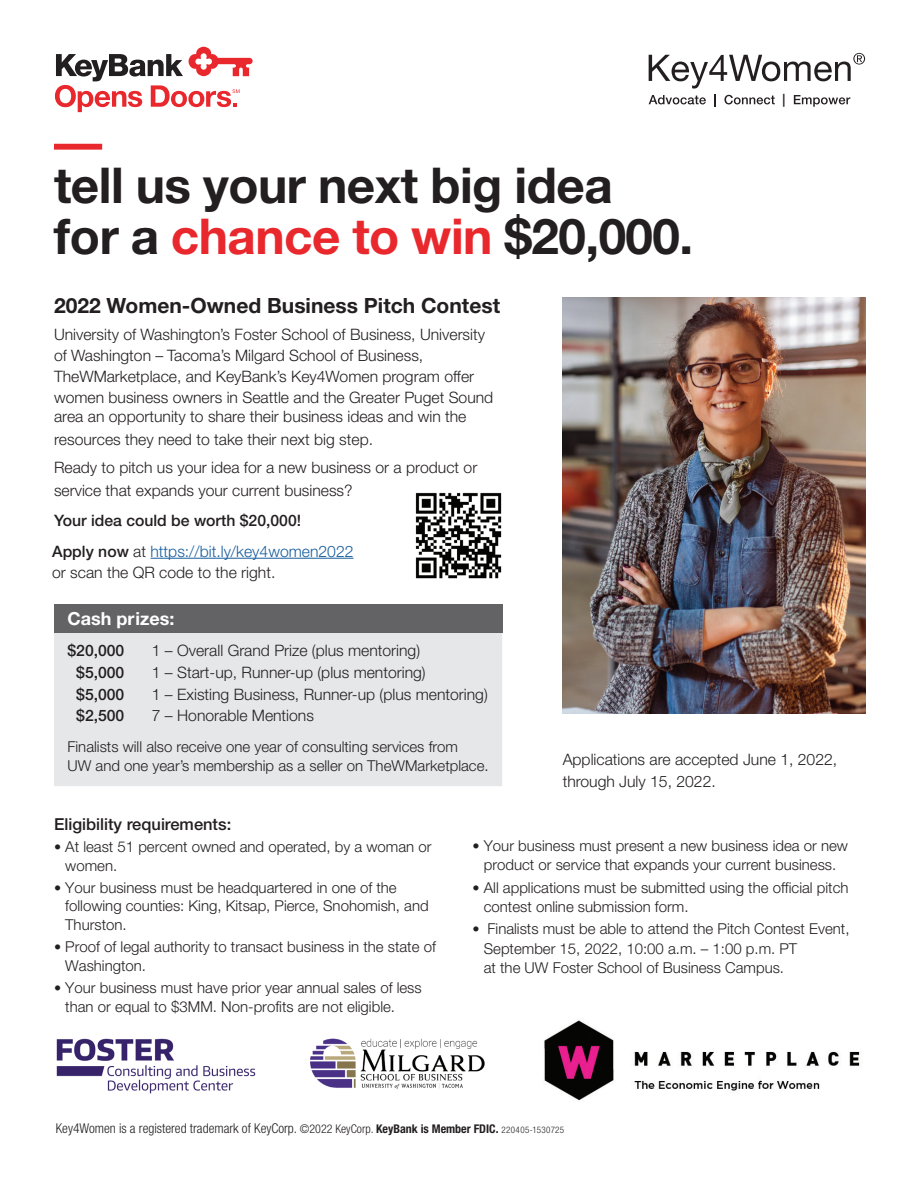
<style>
.page{position:relative;width:918px;height:1188px;background:#fff}
.page>*{position:absolute;margin:0;border:0;box-sizing:border-box;transform-origin:0 0}
.t1{font:700 49.5px/51px "Helvetica Neue LT Std";letter-spacing:-.01em;color:#231f20}
.t2{font:700 21px "Helvetica Neue LT Std";color:#231f20}
.t3{font:700 18px "Helvetica Neue LT Std";color:#fff}
.t4{font:500 16.5px "Helvetica Neue LT Std";color:#231f20}
.t5{font:300 15.75px/20.7px "Helvetica Neue LT Std";color:#231f20}
.t6{font:500 15.75px "Helvetica Neue LT Std";color:#231f20}
.t7{font:300 15px/18.9px "Helvetica Neue LT Std";color:#231f20}
.t8{font:300 condensed 13.5px "Helvetica Neue LT Std";color:#231f20}
.t9{font:500 12.9px "Helvetica Neue LT Std";color:#231f20}
.s1{color:#e9282d}
.s2{font-weight:500}
.s3{color:#175d9e}
.s4{font-size:14.25px}
.s5{font-size:12px}
.s6{font-weight:700;font-size:12px}
.s7{font-size:9px}
</style>
<div class="page">
<svg style="left:55px;top:47px;width:198px;height:65px"></svg>
<svg style="left:649px;top:53px;width:216px;height:54px"></svg>
<svg style="left:54px;top:144px;width:48px;height:6px"></svg>
<img style="left:544px;top:1020px;width:316px;height:81px">
<img style="left:56px;top:1038px;width:200px;height:56px">
<img style="left:311px;top:1038px;width:174px;height:51px">
<img style="left:415px;top:492px;width:87px;height:87px">
<hr style="left:151px;top:558px;width:203px;height:1px;background:#175d9e">
<img style="left:563px;top:297px;width:302px;height:417px">
<div style="left:54px;top:604px;width:448px;height:29px;background:#636366"></div>
<div style="left:54px;top:633px;width:448px;height:153px;background:#e6e7e9"></div>
<p class="t1" style="left:54px;top:159px;width:641px">tell us your next big idea<br>for a <span class="s1">chance to win</span> $20,000.</p>
<p class="t2" style="left:54px;top:292px;width:448px">2022 Women-Owned Business Pitch Contest</p>
<p class="t5" style="left:54px;top:323px;width:441px">University of Washington’s Foster School of Business, University of Washington – Tacoma’s Milgard School of Business, TheWMarketplace, and KeyBank’s Key4Women program offer women business owners in Seattle and the Greater Puget Sound area an opportunity to share their business ideas and win the</p>
<p class="t5" style="left:54px;top:424px;width:425px;line-height:28.8px">resources they need to take their next big step.<br>Ready to pitch us your idea for a new business or a product or</p>
<p class="t5" style="left:54px;top:479px;width:300px">service that expands your current business?</p>
<p class="t6" style="left:54px;top:511px;width:249px">Your idea could be worth $20,000!</p>
<p class="t5" style="left:52px;top:540px;width:303px"><span class="s2">Apply now</span> at <span class="s3">https://bit.ly/key4women2022 </span>or scan the QR code to the right.</p>
<p class="t9" style="left:783px;top:92px;width:4px">|</p>
<p class="t3" style="left:68px;top:608px;width:108px">Cash prizes:</p>
<p class="t6" style="left:68px;top:641px;width:58px">$20,000</p>
<p class="t6" style="left:76px;top:663px;width:50px">$5,000</p>
<p class="t6" style="left:76px;top:685px;width:50px">$5,000</p>
<p class="t6" style="left:76px;top:707px;width:50px">$2,500</p>
<p class="t5" style="left:152px;top:640px;width:270px">1 – Overall Grand Prize (plus mentoring)</p>
<p class="t5" style="left:152px;top:662px;width:275px">1 – Start-up, Runner-up (plus mentoring)</p>
<p class="t5" style="left:152px;top:683px;width:338px">1 – Existing Business, Runner-up (plus mentoring)</p>
<p class="t5" style="left:152px;top:705px;width:164px">7 – Honorable Mentions</p>
<p class="t7" style="left:68px;top:736px;width:423px;line-height:19.5px">Finalists will also receive one year of consulting services from<br>UW and one year’s membership as a seller on TheWMarketplace.</p>
<p class="t5" style="left:563px;top:748px;width:276px;line-height:21.8px">Applications are accepted June 1, 2022, through July 15, 2022.</p>
<p class="t4" style="left:54px;top:814px;width:179px">Eligibility requirements:</p>
<p class="t7" style="left:65px;top:837px;width:368px;text-indent:-11px"><span class="s4">•</span> At least 51 percent owned and operated, by a woman or women.</p>
<p class="t7" style="left:65px;top:878px;width:365px;text-indent:-11px"><span class="s4">•</span> Your business must be headquartered in one of the following counties: King, Kitsap, Pierce, Snohomish, and<br>Thurston.</p>
<p class="t7" style="left:65px;top:937px;width:372px;text-indent:-11px"><span class="s4">•</span> Proof of legal authority to transact business in the state of<br>Washington.</p>
<p class="t7" style="left:65px;top:978px;width:358px;line-height:18.5px;text-indent:-11px"><span class="s4">•</span> Your business must have prior year annual sales of less than or equal to $3MM. Non-profits are not eligible.</p>
<p class="t7" style="left:472px;top:836px;width:377px;text-align:center"><span class="s4">•</span> Your business must present a new business idea or new product or service that expands your current business.</p>
<p class="t7" style="left:484px;top:878px;width:366px;text-indent:-11px"><span class="s4">•</span> All applications must be submitted using the official pitch contest online submission form.</p>
<p class="t7" style="left:484px;top:918px;width:367px;line-height:19.5px;text-indent:-11px"><span class="s4">•</span> Finalists must be able to attend the Pitch Contest Event,<br>September 15, 2022, 10:00 a.m. – 1:00 p.m. PT<br>at the UW Foster School of Business Campus.</p>
<p class="t8" style="left:56px;top:1120px;width:510px">Key4Women is a registered trademark of KeyCorp. <span class="s5">©2022 KeyCorp.</span> <span class="s6">KeyBank is Member FDIC.</span> <span class="s7">220405-1530725</span></p>
</div>
